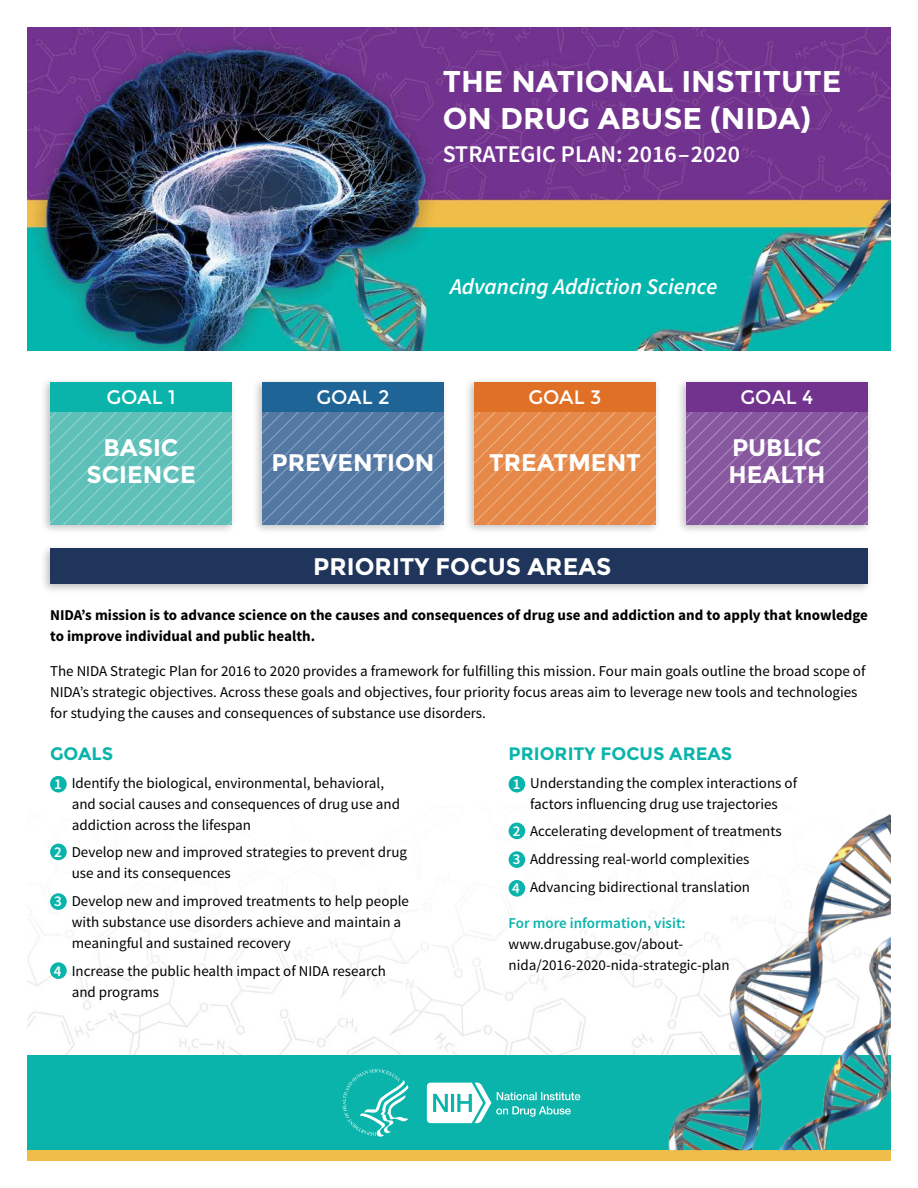
<style>
.page{position:relative;width:918px;height:1188px;background:#fff}
.page>*{position:absolute;margin:0;border:0;box-sizing:border-box;transform-origin:0 0}
.t1{font:700 30px/37.5px "Montserrat";color:#fff}
.t2{font:700 24px/27px "Montserrat";color:#fff;text-align:center}
.t3{font:600 24px "Source Sans Pro";color:#fff}
.t4{font:italic 600 22.5px "Source Sans Pro";color:#fff}
.t5{font:19.5px "Montserrat";color:#fff}
.t6{font:700 18px "Montserrat";color:#0ab4ab}
.t7{font:15px/21px "Source Sans Pro";color:#000}
.t8{font:700 15px/21px "Source Sans Pro";color:#000}
.t9{font:600 15px/28.7px "Source Sans Pro";color:#fff;text-align:justify}
.s1{font-weight:600;color:#0ab4ab}
</style>
<div class="page">
<img style="left:27px;top:27px;width:864px;height:324px">
<div style="left:39px;top:377px;width:198px;height:158px;background:#000;opacity:.25"></div>
<svg style="left:50px;top:411px;width:182px;height:114px;background:#63c1bb"></svg>
<div style="left:50px;top:382px;width:182px;height:29px;background:#0ab4ab"></div>
<div style="left:251px;top:377px;width:198px;height:158px;background:#000;opacity:.25"></div>
<svg style="left:262px;top:411px;width:182px;height:114px;background:#577ca6"></svg>
<div style="left:262px;top:382px;width:182px;height:29px;background:#1f6496"></div>
<div style="left:463px;top:377px;width:198px;height:158px;background:#000;opacity:.25"></div>
<svg style="left:474px;top:411px;width:182px;height:114px;background:#e68c4d"></svg>
<div style="left:474px;top:382px;width:182px;height:29px;background:#e07026"></div>
<div style="left:675px;top:377px;width:198px;height:158px;background:#000;opacity:.25"></div>
<svg style="left:686px;top:411px;width:182px;height:114px;background:#8a5ba1"></svg>
<div style="left:686px;top:382px;width:182px;height:29px;background:#72338e"></div>
<div style="left:39px;top:543px;width:834px;height:52px;background:#000;opacity:.25"></div>
<div style="left:50px;top:548px;width:818px;height:36px;background:#1f355b"></div>
<img style="left:27px;top:822px;width:594px;height:234px">
<div style="left:50px;top:776px;width:17px;height:17px;background:#0ab4ab;border-radius:50%"></div>
<div style="left:50px;top:844px;width:17px;height:16px;background:#0ab4ab;border-radius:50%"></div>
<div style="left:50px;top:893px;width:17px;height:17px;background:#0ab4ab;border-radius:50%"></div>
<div style="left:50px;top:962px;width:17px;height:17px;background:#0ab4ab;border-radius:50%"></div>
<div style="left:509px;top:776px;width:16px;height:17px;background:#0ab4ab;border-radius:50%"></div>
<div style="left:509px;top:823px;width:16px;height:16px;background:#0ab4ab;border-radius:50%"></div>
<div style="left:509px;top:851px;width:16px;height:17px;background:#0ab4ab;border-radius:50%"></div>
<div style="left:509px;top:880px;width:16px;height:17px;background:#0ab4ab;border-radius:50%"></div>
<div style="left:27px;top:1056px;width:864px;height:94px;background:#0ab4ab"></div>
<div style="left:27px;top:1150px;width:864px;height:11px;background:#efbe4a"></div>
<svg style="left:427px;top:1083px;width:153px;height:40px"></svg>
<svg style="left:343px;top:1069px;width:66px;height:68px"></svg>
<img style="left:621px;top:814px;width:270px;height:336px">
<img style="left:774px;top:930px;width:117px;height:220px">
<h1 class="t1" style="left:443px;top:62px;width:400px">THE NATIONAL INSTITUTE<br>ON DRUG ABUSE (NIDA)</h1>
<h1 class="t3" style="left:443px;top:139px;width:299px">STRATEGIC PLAN: 2016–2020</h1>
<p class="t5" style="left:107px;top:385px;width:71px">GOAL 1</p>
<p class="t2" style="left:86px;top:434px;width:111px">BASIC<br>SCIENCE</p>
<p class="t4" style="left:450px;top:273px;width:269px">Advancing Addiction Science</p>
<p class="t5" style="left:316px;top:385px;width:75px">GOAL 2</p>
<p class="t2" style="left:271px;top:449px;width:165px">PREVENTION</p>
<p class="t5" style="left:529px;top:385px;width:74px">GOAL 3</p>
<p class="t2" style="left:489px;top:449px;width:153px">TREATMENT</p>
<p class="t5" style="left:741px;top:385px;width:74px">GOAL 4</p>
<p class="t2" style="left:729px;top:434px;width:98px;text-align:left">PUBLIC<br>HEALTH</p>
<p class="t2" style="left:313px;top:553px;width:300px">PRIORITY FOCUS AREAS</p>
<p class="t8" style="left:50px;top:605px;width:819px">NIDA’s mission is to advance science on the causes and consequences of drug use and addiction and to apply that knowledge to improve individual and public health.</p>
<p class="t7" style="left:50px;top:660px;width:817px">The NIDA Strategic Plan for 2016 to 2020 provides a framework for fulfilling this mission. Four main goals outline the broad scope of<br>NIDA’s strategic objectives. Across these goals and objectives, four priority focus areas aim to leverage new tools and technologies for studying the causes and consequences of substance use disorders.</p>
<p class="t6" style="left:50px;top:743px;width:65px">GOALS</p>
<p class="t6" style="left:509px;top:743px;width:225px">PRIORITY FOCUS AREAS</p>
<p class="t7" style="left:72px;top:772px;width:330px">Identify the biological, environmental, behavioral, and social causes and consequences of drug use and addiction across the lifespan</p>
<p class="t7" style="left:72px;top:842px;width:337px">Develop new and improved strategies to prevent drug use and its consequences</p>
<p class="t7" style="left:72px;top:891px;width:339px">Develop new and improved treatments to help people with substance use disorders achieve and maintain a meaningful and sustained recovery</p>
<p class="t7" style="left:72px;top:961px;width:316px">Increase the public health impact of NIDA research and programs</p>
<p class="t7" style="left:530px;top:772px;width:268px">Understanding the complex interactions of factors influencing drug use trajectories</p>
<p class="t7" style="left:530px;top:818px;width:253px;line-height:27.8px">Accelerating development of treatments<br>Addressing real-world complexities<br>Advancing bidirectional translation</p>
<p class="t7" style="left:509px;top:912px;width:223px"><span class="s1">For more information, visit: </span>www.drugabuse.gov/about&shy;nida/2016-2020-nida-strategic-plan</p>
<p class="t9" style="left:54px;top:770px;width:9px">1</p>
<p class="t9" style="left:513px;top:770px;width:9px">1</p>
<p class="t9" style="left:512px;top:817px;width:10px">2<br>3<br>4</p>
<p class="t9" style="left:54px;top:838px;width:9px">2</p>
<p class="t9" style="left:54px;top:888px;width:9px">3</p>
<p class="t9" style="left:54px;top:957px;width:9px">4</p>
</div>
